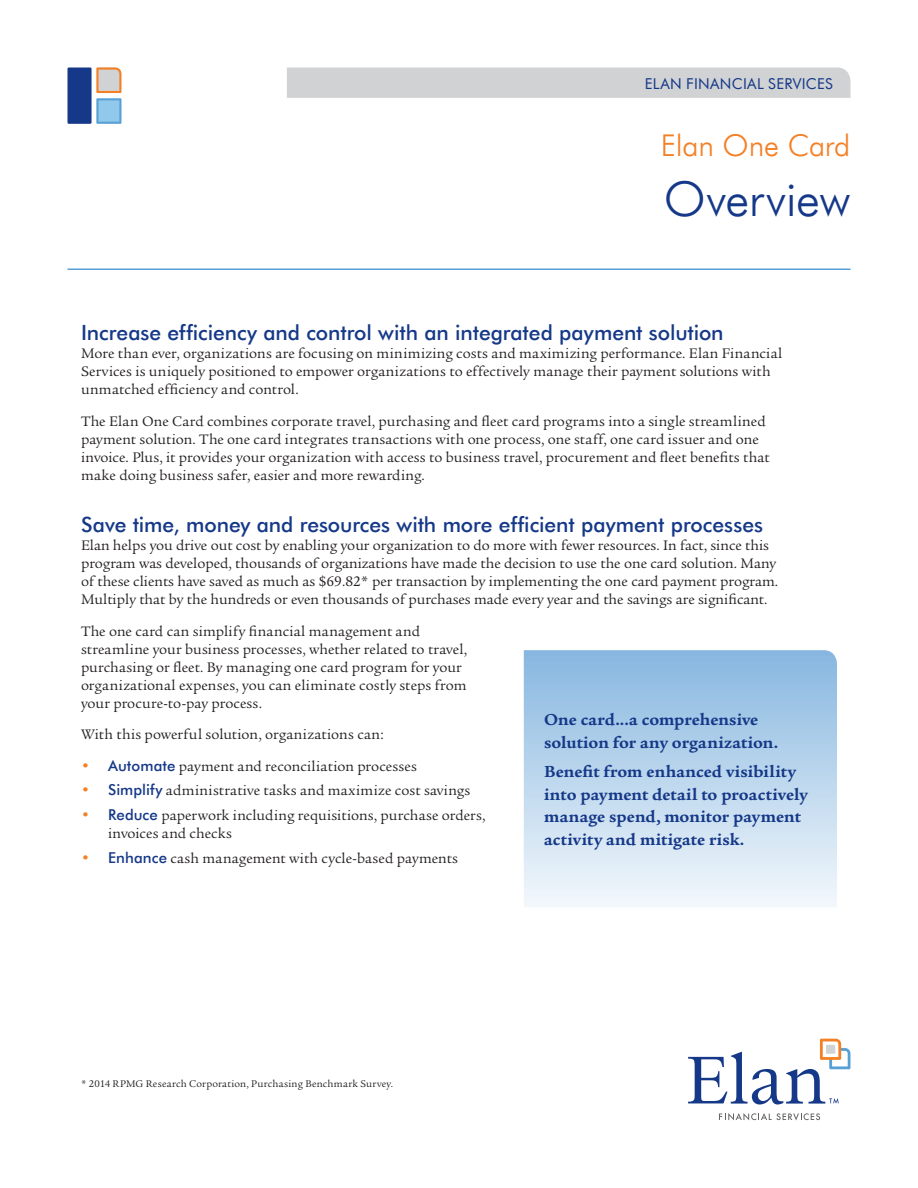
<style>
.page{position:relative;width:918px;height:1188px;background:#fff}
.page>*{position:absolute;margin:0;border:0;box-sizing:border-box;transform-origin:0 0}
.Subject_Line{font:300 48px "Futura TL";letter-spacing:-.01em;color:#153888}
.Product_Line{font:300 30px "Futura TL";letter-spacing:-.005em;color:#f48026}
.Subhead_A{font:500 21px "Futura TL";color:#153888}
.Call_out_text{font:700 17.25px/22.5px "Legacy Serif Std";letter-spacing:.005em;color:#153888}
.Bullets_-_Complex{font:15px/18px "Legacy Serif Std";color:#231f20}
.Bullets_-_Complex-2{font:15px "Legacy Serif Std";letter-spacing:.02em;color:#231f20}
.t1{font:15px "Futura TL";letter-spacing:.02em;color:#153888}
.Legal{font:10.5px "Legacy Serif Std";letter-spacing:.02em;color:#231f20}
.s1{font-family:"Futura TL";font-weight:700;color:#f48026}
.s2{font-family:"Futura TL";font-weight:500;color:#153888}
</style>
<div class="page">
<div style="left:68px;top:68px;width:24px;height:56px;background:#153888"></div>
<svg style="left:96px;top:68px;width:25px;height:56px"></svg>
<div style="left:287px;top:68px;width:563px;height:30px;background:#d1d2d4"></div>
<svg style="left:688px;top:1039px;width:162px;height:66px"></svg>
<svg style="left:719px;top:1113px;width:101px;height:7px"></svg>
<svg style="left:524px;top:650px;width:313px;height:257px;background:#bcd7ed"></svg>
<hr style="left:68px;top:268px;width:782px;height:2px;background:#56a0d5">
<p class="t1" style="left:645px;top:73px;width:190px">ELAN FINANCIAL SERVICES</p>
<p class="Product_Line" style="left:661px;top:125px;width:191px">Elan One Card</p>
<p class="Subject_Line" style="left:664px;top:167px;width:188px">Overview</p>
<p class="Subhead_A" style="left:81px;top:319px;width:644px">Increase efficiency and control with an integrated payment solution</p>
<p class="Bullets_-_Complex" style="left:81px;top:345px;width:703px">More than ever, organizations are focusing on minimizing costs and maximizing performance. Elan Financial<br>Services is uniquely positioned to empower organizations to effectively manage their payment solutions with unmatched efficiency and control.</p>
<p class="Bullets_-_Complex" style="left:81px;top:412px;width:690px">The Elan One Card combines corporate travel, purchasing and fleet card programs into a single streamlined payment solution. The one card integrates transactions with one process, one staff, one card issuer and one invoice. Plus, it provides your organization with access to business travel, procurement and fleet benefits that make doing business safer, easier and more rewarding.</p>
<p class="Subhead_A" style="left:81px;top:511px;width:684px">Save time, money and resources with more efficient payment processes</p>
<p class="Bullets_-_Complex" style="left:81px;top:536px;width:699px">Elan helps you drive out cost by enabling your organization to do more with fewer resources. In fact, since this program was developed, thousands of organizations have made the decision to use the one card solution. Many of these clients have saved as much as $69.82* per transaction by implementing the one card payment program.<br>Multiply that by the hundreds or even thousands of purchases made every year and the savings are significant.</p>
<p class="Bullets_-_Complex" style="left:81px;top:622px;width:388px">The one card can simplify financial management and streamline your business processes, whether related to travel, purchasing or fleet. By managing one card program for your organizational expenses, you can eliminate costly steps from your procure-to-pay process.</p>
<p class="Bullets_-_Complex" style="left:81px;top:725px;width:304px">With this powerful solution, organizations can:</p>
<p class="Bullets_-_Complex" style="left:81px;top:757px;width:337px"><span class="s1">•</span> <span class="s2">Automate</span> payment and reconciliation processes</p>
<p class="Bullets_-_Complex-2" style="left:81px;top:782px;width:391px"><span class="s1">•</span> <span class="s2">Simplify</span> administrative tasks and maximize cost savings</p>
<p class="Bullets_-_Complex" style="left:108px;top:806px;width:379px;text-indent:-27px"><span class="s1">•</span> <span class="s2">Reduce</span> paperwork including requisitions, purchase orders, invoices and checks</p>
<p class="Bullets_-_Complex" style="left:81px;top:849px;width:379px"><span class="s1">•</span> <span class="s2">Enhance</span> cash management with cycle-based payments</p>
<p class="Call_out_text" style="left:544px;top:709px;width:236px">One card...a comprehensive solution for any organization.</p>
<p class="Call_out_text" style="left:544px;top:760px;width:265px">Benefit from enhanced visibility into payment detail to proactively manage spend, monitor payment activity and mitigate risk.</p>
<p class="Legal" style="left:81px;top:1078px;width:314px">* 2014 RPMG Research Corporation, Purchasing Benchmark Survey.</p>
</div>
